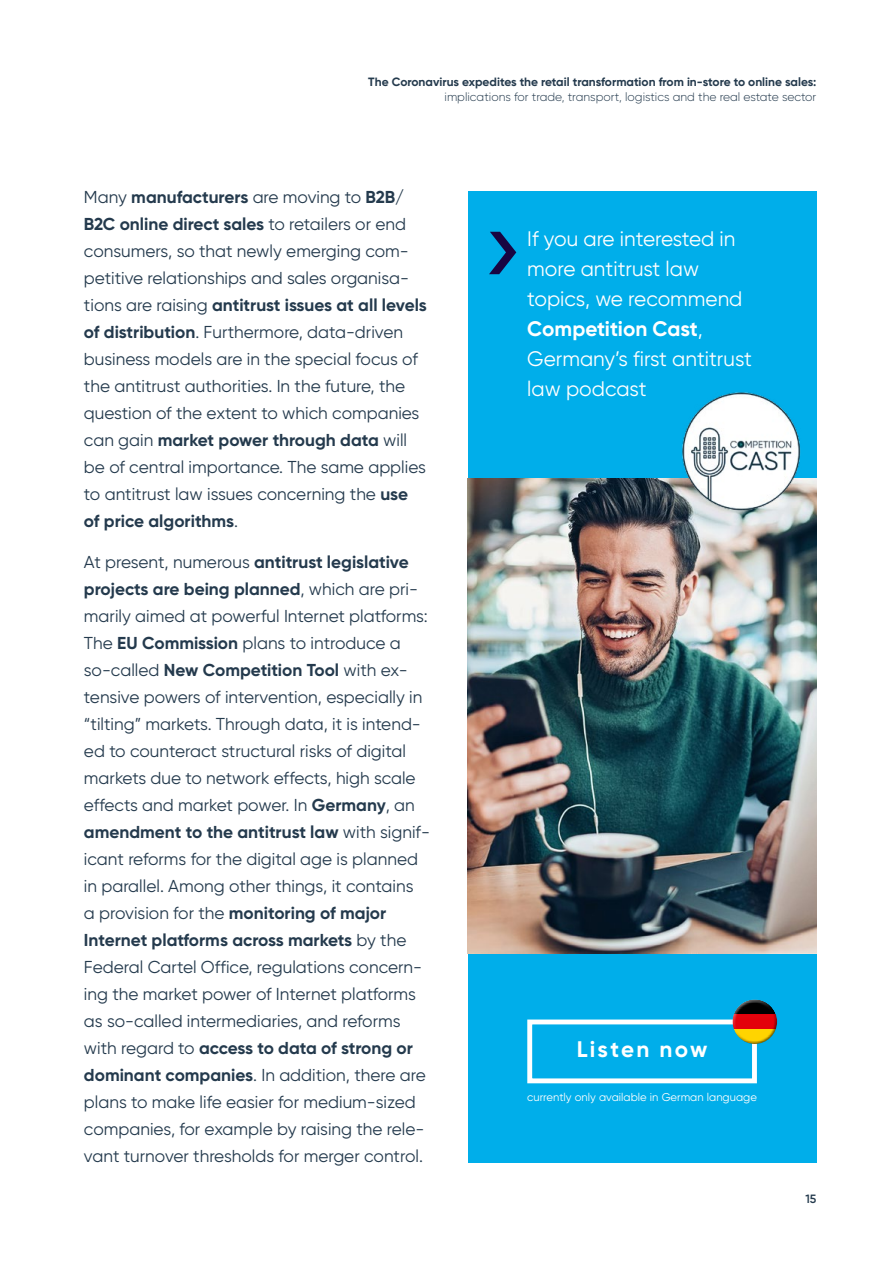
<style>
.page{position:relative;width:893px;height:1263px;background:#fff}
.page>*{position:absolute;margin:0;border:0;box-sizing:border-box;transform-origin:0 0}
.t1{font:700 22.5px "Gilroy";letter-spacing:.1em;color:#fff}
.t2{font:21px/30px "Gilroy";color:#fff}
.t3{font:17.25px/27px "Gilroy";color:#243a4d}
.t4{font:700 12px "Gilroy";color:#243a4d}
.t5{font:300 12px "Gilroy";color:#243a4d}
.t6{font:600 12px "Gilroy";color:#243a4d}
.t7{font:11.25px "Gilroy";color:#fff}
.s1{font-weight:700}
</style>
<div class="page">
<div style="left:468px;top:191px;width:348px;height:972px;background:#00aeea"></div>
<svg style="left:489px;top:232px;width:27px;height:42px"></svg>
<div style="left:527px;top:1019px;width:230px;height:64px;border:5px solid #fff"></div>
<img style="left:468px;top:478px;width:348px;height:476px">
<img style="left:677px;top:392px;width:129px;height:123px">
<div style="left:729px;top:995px;width:48px;height:39px;background:#fff;opacity:.5"></div>
<div style="left:732px;top:1006px;width:49px;height:38px;background:#000;opacity:.5"></div>
<p class="t4" style="left:368px;top:74px;width:450px">The Coronavirus expedites the retail transformation from in-store to online sales:</p>
<p class="t5" style="left:445px;top:90px;width:373px">implications for trade, transport, logistics and the real estate sector</p>
<p class="t3" style="left:84px;top:184px;width:344px">Many <span class="s1">manufacturers</span> are moving to <span class="s1">B2B/ B2C online direct sales</span> to retailers or end consumers, so that newly emerging com&shy;petitive relationships and sales organisa&shy;tions are raising <span class="s1">antitrust issues at all levels of distribution</span>. Furthermore, data-driven business models are in the special focus of the antitrust authorities. In the future, the question of the extent to which companies can gain <span class="s1">market power through data</span> will be of central importance. The same applies to antitrust law issues concerning the <span class="s1">use of price algorithms</span>.</p>
<p class="t3" style="left:84px;top:548px;width:347px">At present, numerous <span class="s1">antitrust legislative projects are being planned</span>, which are pri&shy;marily aimed at powerful Internet platforms:<br>The <span class="s1">EU Commission</span> plans to introduce a so-called <span class="s1">New Competition Tool</span> with ex&shy;tensive powers of intervention, especially in “tilting” markets. Through data, it is intend&shy;ed to counteract structural risks of digital markets due to network effects, high scale effects and market power. In <span class="s1">Germany</span>, an <span class="s1">amendment to the antitrust law</span> with signif&shy;icant reforms for the digital age is planned in parallel. Among other things, it contains<br>a provision for the <span class="s1">monitoring of major Internet platforms across markets</span> by the Federal Cartel Office, regulations concern&shy;ing the market power of Internet platforms as so-called intermediaries, and reforms with regard to <span class="s1">access to data of strong or dominant companies</span>. In addition, there are plans to make life easier for medium-sized companies, for example by raising the rele&shy;vant turnover thresholds for merger control.</p>
<p class="t2" style="left:527px;top:224px;width:226px">If you are interested in more antitrust law topics, we recommend<br><span class="s1">Competition Cast</span>,<br>Germany’s first antitrust law podcast</p>
<h1 class="t1" style="left:577px;top:1035px;width:132px">Listen now</h1>
<p class="t7" style="left:527px;top:1090px;width:231px">currently only available in German language</p>
<p class="t6" style="left:805px;top:1191px;width:13px">15</p>
</div>
